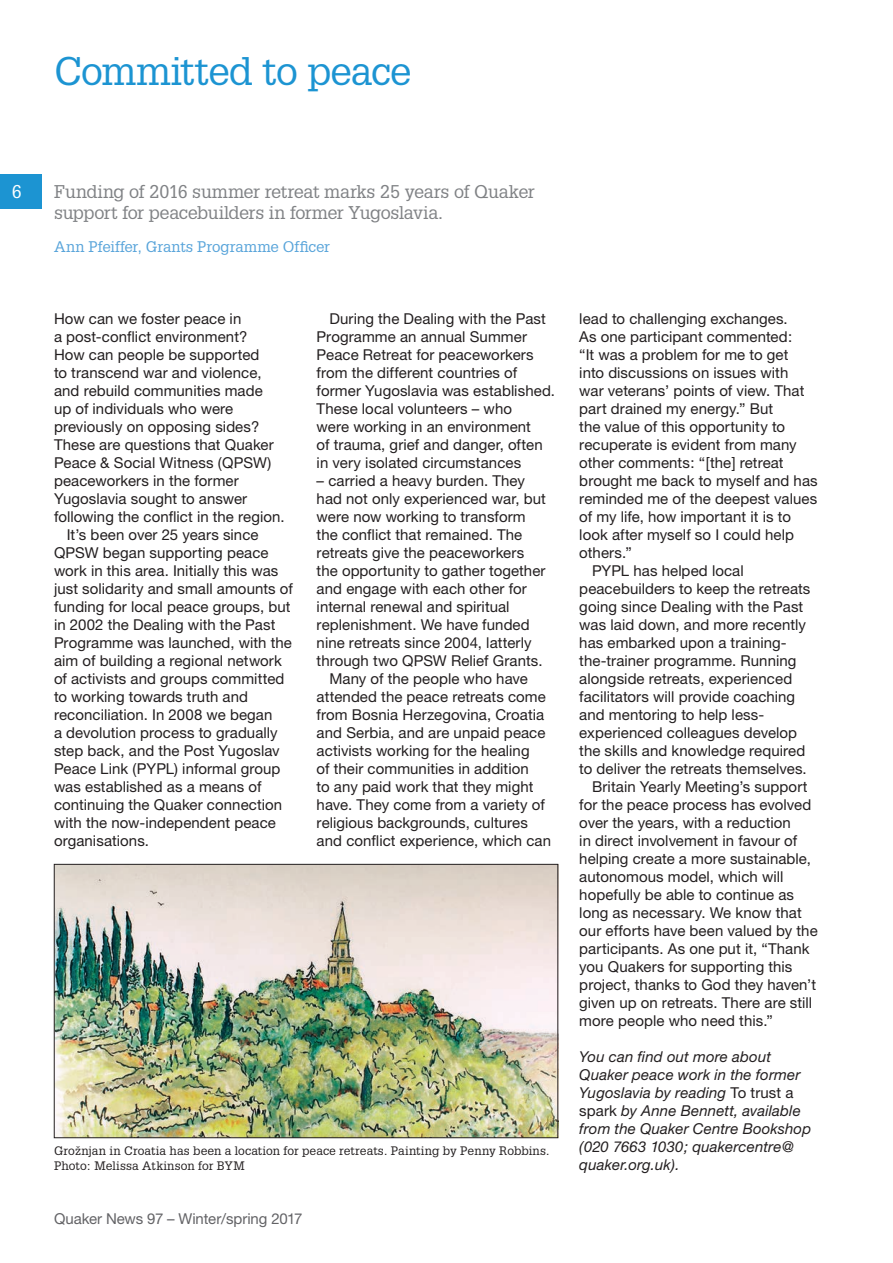
<style>
.page{position:relative;width:893px;height:1263px;background:#fff}
.page>*{position:absolute;margin:0;border:0;box-sizing:border-box;transform-origin:0 0}
.t1{font:39px "Glypha";letter-spacing:-.025em;color:#1c94d2}
.t2{font:18px/21px "Glypha";letter-spacing:-.02em;color:#808285}
.t3{font:18px "Glypha";color:#fff}
.t4{font:15px/18px "Helvetica Neue";letter-spacing:.005em;color:#231f20}
.t5{font:italic 15px/18px "Helvetica Neue";letter-spacing:.01em;color:#231f20}
.t6{font:15px "Glypha";color:#58a4da}
.t7{font:15px "Helvetica Neue";letter-spacing:-.005em;color:#636366}
.t8{font:12px/15px "Glypha";letter-spacing:.01em;color:#231f20}
.s1{font-style:normal}
</style>
<div class="page">
<div style="left:0;top:175px;width:41px;height:34px;background:#1c94d2"></div>
<img style="left:56px;top:866px;width:500px;height:270px">
<div style="left:54px;top:864px;width:504px;height:274px;border:1px solid #231f20"></div>
<h1 class="t1" style="left:54px;top:47px;width:359px">Committed to peace</h1>
<p class="t3" style="left:12px;top:180px;width:12px">6</p>
<p class="t2" style="left:54px;top:181px;width:482px">Funding of 2016 summer retreat marks 25 years of Quaker support for peacebuilders in former Yugoslavia.</p>
<p class="t6" style="left:54px;top:237px;width:277px">Ann Pfeiffer, Grants Programme Officer</p>
<p class="t4" style="left:54px;top:309px;width:189px">How can we foster peace in</p>
<p class="t4" style="left:54px;top:327px;width:195px">a post-conflict environment?</p>
<p class="t4" style="left:54px;top:345px;width:207px">How can people be supported</p>
<p class="t4" style="left:54px;top:363px;width:209px">to transcend war and violence,</p>
<p class="t4" style="left:54px;top:381px;width:210px">and rebuild communities made</p>
<p class="t4" style="left:54px;top:399px;width:181px">up of individuals who were</p>
<p class="t4" style="left:54px;top:417px;width:207px">previously on opposing sides?</p>
<p class="t4" style="left:54px;top:435px;width:221px">These are questions that Quaker</p>
<p class="t4" style="left:54px;top:453px;width:219px">Peace &amp; Social Witness (QPSW)</p>
<p class="t4" style="left:54px;top:471px;width:186px">peaceworkers in the former</p>
<p class="t4" style="left:54px;top:489px;width:195px">Yugoslavia sought to answer</p>
<p class="t4" style="left:54px;top:507px;width:232px">following the conflict in the region.</p>
<p class="t4" style="left:67px;top:525px;width:193px">It’s been over 25 years since</p>
<p class="t4" style="left:54px;top:543px;width:216px">QPSW began supporting peace</p>
<p class="t4" style="left:54px;top:561px;width:226px">work in this area. Initially this was</p>
<p class="t4" style="left:54px;top:579px;width:240px">just solidarity and small amounts of</p>
<p class="t4" style="left:54px;top:597px;width:238px">funding for local peace groups, but</p>
<p class="t4" style="left:54px;top:615px;width:223px">in 2002 the Dealing with the Past</p>
<p class="t4" style="left:54px;top:633px;width:239px">Programme was launched, with the</p>
<p class="t4" style="left:54px;top:651px;width:229px">aim of building a regional network</p>
<p class="t4" style="left:54px;top:669px;width:232px">of activists and groups committed</p>
<p class="t4" style="left:54px;top:687px;width:196px">to working towards truth and</p>
<p class="t4" style="left:54px;top:705px;width:220px">reconciliation. In 2008 we began</p>
<p class="t4" style="left:54px;top:723px;width:225px">a devolution process to gradually</p>
<p class="t4" style="left:54px;top:741px;width:227px">step back, and the Post Yugoslav</p>
<p class="t4" style="left:54px;top:759px;width:228px">Peace Link (PYPL) informal group</p>
<p class="t4" style="left:54px;top:777px;width:209px">was established as a means of</p>
<p class="t4" style="left:54px;top:795px;width:230px">continuing the Quaker connection</p>
<p class="t4" style="left:54px;top:813px;width:223px">with the now-independent peace</p>
<p class="t4" style="left:54px;top:831px;width:97px">organisations.</p>
<p class="t4" style="left:317px;top:309px;width:240px;text-indent:13px">During the Dealing with the Past<br>Programme an annual Summer<br>Peace Retreat for peaceworkers from the different countries of former Yugoslavia was established.<br>These local volunteers – who<br>were working in an environment<br>of trauma, grief and danger, often in very isolated circumstances</p>
<p class="t4" style="left:317px;top:471px;width:210px">– carried a heavy burden. They</p>
<p class="t4" style="left:317px;top:489px;width:231px">had not only experienced war, but</p>
<p class="t4" style="left:317px;top:507px;width:211px">were now working to transform</p>
<p class="t4" style="left:317px;top:525px;width:207px">the conflict that remained. The</p>
<p class="t4" style="left:317px;top:543px;width:209px">retreats give the peaceworkers</p>
<p class="t4" style="left:317px;top:561px;width:230px">the opportunity to gather together</p>
<p class="t4" style="left:317px;top:579px;width:212px">and engage with each other for</p>
<p class="t4" style="left:317px;top:597px;width:194px">internal renewal and spiritual</p>
<p class="t4" style="left:317px;top:615px;width:215px">replenishment. We have funded</p>
<p class="t4" style="left:317px;top:633px;width:216px">nine retreats since 2004, latterly</p>
<p class="t4" style="left:317px;top:651px;width:228px">through two QPSW Relief Grants.</p>
<p class="t4" style="left:329px;top:669px;width:200px">Many of the people who have</p>
<p class="t4" style="left:317px;top:687px;width:231px">attended the peace retreats come</p>
<p class="t4" style="left:317px;top:705px;width:229px">from Bosnia Herzegovina, Croatia</p>
<p class="t4" style="left:317px;top:723px;width:230px">and Serbia, and are unpaid peace</p>
<p class="t4" style="left:317px;top:741px;width:214px">activists working for the healing</p>
<p class="t4" style="left:317px;top:759px;width:214px">of their communities in addition</p>
<p class="t4" style="left:317px;top:777px;width:218px">to any paid work that they might</p>
<p class="t4" style="left:317px;top:795px;width:230px">have. They come from a variety of</p>
<p class="t4" style="left:317px;top:813px;width:213px">religious backgrounds, cultures</p>
<p class="t4" style="left:317px;top:831px;width:236px">and conflict experience, which can</p>
<p class="t8" style="left:54px;top:1143px;width:497px">Grožnjan in Croatia has been a location for peace retreats. Painting by Penny Robbins.<br>Photo: Melissa Atkinson for BYM</p>
<p class="t7" style="left:54px;top:1210px;width:250px">Quaker News 97 – Winter/spring 2017</p>
<p class="t4" style="left:579px;top:309px;width:210px">lead to challenging exchanges.</p>
<p class="t4" style="left:579px;top:327px;width:215px">As one participant commented:</p>
<p class="t4" style="left:579px;top:345px;width:211px">“It was a problem for me to get</p>
<p class="t4" style="left:579px;top:363px;width:211px">into discussions on issues with</p>
<p class="t4" style="left:579px;top:381px;width:227px">war veterans’ points of view. That</p>
<p class="t4" style="left:579px;top:399px;width:196px">part drained my energy.” But</p>
<p class="t4" style="left:579px;top:417px;width:207px">the value of this opportunity to</p>
<p class="t4" style="left:579px;top:435px;width:219px">recuperate is evident from many</p>
<p class="t4" style="left:579px;top:453px;width:206px">other comments: “[the] retreat</p>
<p class="t4" style="left:579px;top:471px;width:240px">brought me back to myself and has</p>
<p class="t4" style="left:579px;top:489px;width:239px">reminded me of the deepest values</p>
<p class="t4" style="left:579px;top:507px;width:213px">of my life, how important it is to</p>
<p class="t4" style="left:579px;top:525px;width:216px">look after myself so I could help</p>
<p class="t4" style="left:579px;top:543px;width:54px">others.”</p>
<p class="t4" style="left:592px;top:561px;width:153px">PYPL has helped local</p>
<p class="t4" style="left:579px;top:579px;width:233px">peacebuilders to keep the retreats</p>
<p class="t4" style="left:579px;top:597px;width:226px">going since Dealing with the Past</p>
<p class="t4" style="left:579px;top:615px;width:228px">was laid down, and more recently</p>
<p class="t4" style="left:579px;top:633px;width:209px">has embarked upon a training-</p>
<p class="t4" style="left:579px;top:651px;width:219px">the-trainer programme. Running</p>
<p class="t4" style="left:579px;top:669px;width:214px">alongside retreats, experienced</p>
<p class="t4" style="left:579px;top:687px;width:217px">facilitators will provide coaching</p>
<p class="t4" style="left:579px;top:705px;width:187px">and mentoring to help less-</p>
<p class="t4" style="left:579px;top:723px;width:219px">experienced colleagues develop</p>
<p class="t4" style="left:579px;top:741px;width:228px">the skills and knowledge required</p>
<p class="t4" style="left:579px;top:759px;width:229px">to deliver the retreats themselves.</p>
<p class="t4" style="left:592px;top:777px;width:217px">Britain Yearly Meeting’s support</p>
<p class="t4" style="left:579px;top:795px;width:233px">for the peace process has evolved</p>
<p class="t4" style="left:579px;top:813px;width:213px">over the years, with a reduction</p>
<p class="t4" style="left:579px;top:831px;width:219px">in direct involvement in favour of</p>
<p class="t4" style="left:579px;top:849px;width:233px">helping create a more sustainable,</p>
<p class="t4" style="left:579px;top:867px;width:206px">autonomous model, which will</p>
<p class="t4" style="left:579px;top:885px;width:216px">hopefully be able to continue as</p>
<p class="t4" style="left:579px;top:903px;width:224px">long as necessary. We know that</p>
<p class="t4" style="left:579px;top:921px;width:240px">our efforts have been valued by the</p>
<p class="t4" style="left:579px;top:939px;width:232px">participants. As one put it, “Thank</p>
<p class="t4" style="left:579px;top:957px;width:215px">you Quakers for supporting this</p>
<p class="t4" style="left:579px;top:975px;width:238px">project, thanks to God they haven’t</p>
<p class="t4" style="left:579px;top:993px;width:234px">given up on retreats. There are still</p>
<p class="t4" style="left:579px;top:1011px;width:195px">more people who need this.”</p>
<p class="t5" style="left:579px;top:1047px;width:233px">You can find out more about<br>Quaker peace work in the former<br>Yugoslavia by reading <span class="s1">To trust a spark</span> by Anne Bennett, available from the Quaker Centre Bookshop (020 7663 1030; quakercentre@ quaker.org.uk).</p>
</div>
